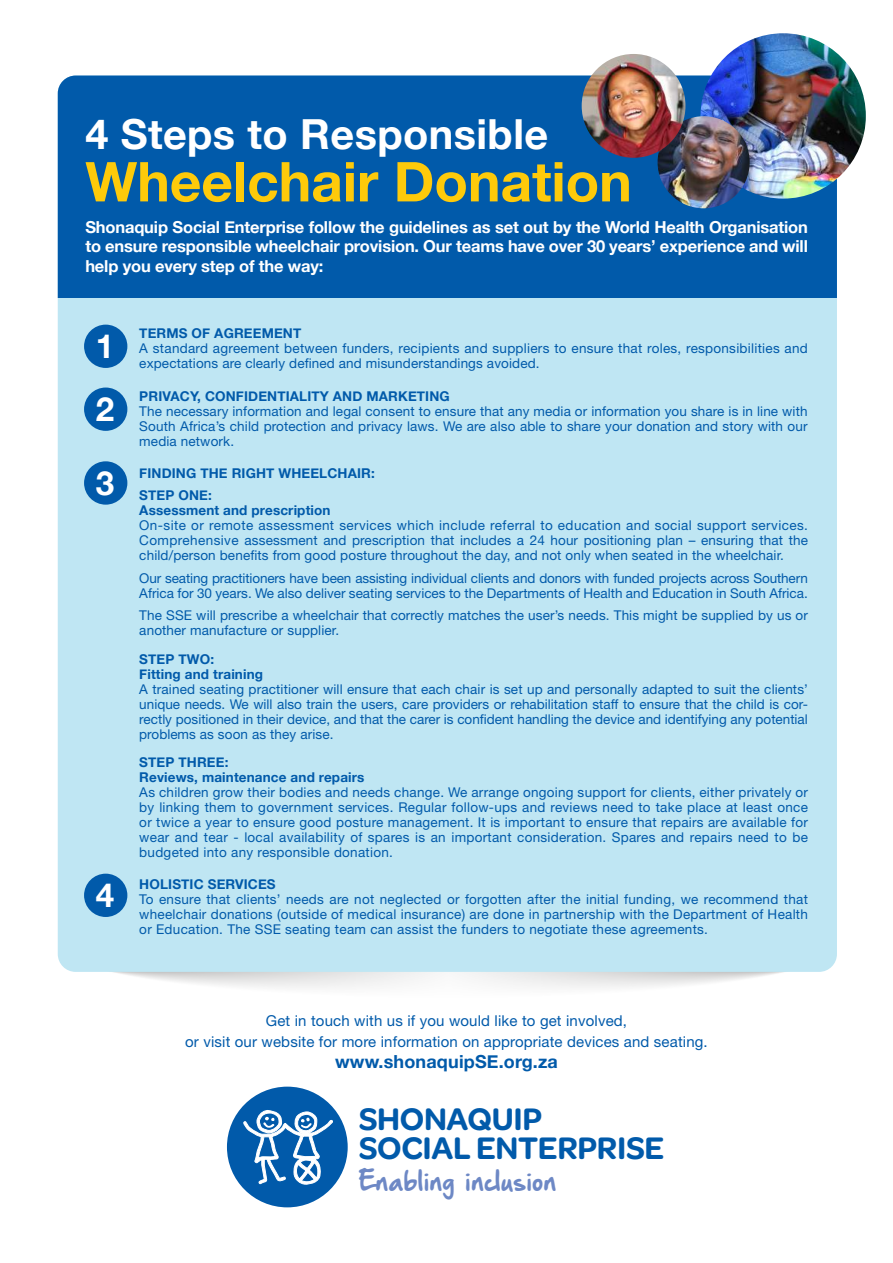
<style>
.page{position:relative;width:893px;height:1263px;background:#fff}
.page>*{position:absolute;margin:0;border:0;box-sizing:border-box;transform-origin:0 0}
.t1{font:700 54.9px "Helvetica Neue";color:#feca0a}
.t2{font:700 41.4px "Helvetica Neue";letter-spacing:.01em;color:#fff}
.t3{font:600 33.3px/29.1px "Omnes";letter-spacing:-.01em;color:#015aaa}
.t4{font:700 33.15px/62.8px "Helvetica Neue";color:#fff}
.t5{font:23.4px "Hand Of Sean Demo";letter-spacing:-.01em;color:#6d88c5}
.t6{font:700 18px "Helvetica Neue";letter-spacing:.01em;color:#015aaa}
.t7{font:700 16.5px/19.5px "Helvetica Neue";letter-spacing:-.01em;color:#fff;text-align:justify}
.t8{font:15px/21px "Helvetica Neue";letter-spacing:.01em;color:#015aaa;text-align:center}
.t9{font:13.5px/15px "Helvetica Neue";letter-spacing:.01em;color:#015aaa;text-align:justify}
.t10{font:13.5px/15px "Helvetica Neue";letter-spacing:-.01em;color:#015aaa}
.t11{font:700 13.5px/15px "Helvetica Neue";letter-spacing:.01em;color:#015aaa}
</style>
<div class="page">
<div style="left:58px;top:76px;width:779px;height:896px;background:#bfe6f3;border-radius:18px"></div>
<div style="left:58px;top:76px;width:779px;height:222px;background:#015aaa"></div>
<div style="left:84px;top:325px;width:43px;height:43px;background:#015aaa;border-radius:50%"></div>
<div style="left:84px;top:387px;width:43px;height:44px;background:#015aaa;border-radius:50%"></div>
<div style="left:84px;top:461px;width:43px;height:44px;background:#015aaa;border-radius:50%"></div>
<div style="left:84px;top:874px;width:43px;height:43px;background:#015aaa;border-radius:50%"></div>
<div style="left:227px;top:1086px;width:121px;height:121px;background:#015aaa;border-radius:50%"></div>
<svg style="left:244px;top:1110px;width:89px;height:75px"></svg>
<img style="left:700px;top:33px;width:166px;height:166px;border-radius:83px">
<img style="left:658px;top:116px;width:92px;height:92px;border-radius:46px">
<img style="left:582px;top:54px;width:103px;height:104px;border-radius:52px">
<h2 class="t2" style="left:85px;top:102px;width:464px">4 Steps to Responsible</h2>
<h1 class="t1" style="left:85px;top:139px;width:548px">Wheelchair Donation</h1>
<p class="t7" style="left:85px;top:217px;width:724px">Shonaquip Social Enterprise follow the guidelines as set out by the World Health Organisation to ensure responsible wheelchair provision. Our teams have over 30 years’ experience and will help you every step of the way:</p>
<h3 class="t4" style="left:96px;top:316px;width:20px">1<br>2</h3>
<h3 class="t4" style="left:96px;top:452px;width:20px">3</h3>
<h3 class="t4" style="left:96px;top:865px;width:20px">4</h3>
<p class="t11" style="left:139px;top:326px;width:164px">TERMS OF AGREEMENT</p>
<p class="t9" style="left:139px;top:341px;width:670px">A standard agreement between funders, recipients and suppliers to ensure that roles, responsibilities and expectations are clearly defined and misunderstandings avoided.</p>
<p class="t11" style="left:139px;top:389px;width:312px">PRIVACY, CONFIDENTIALITY AND MARKETING</p>
<p class="t9" style="left:139px;top:404px;width:670px">The necessary information and legal consent to ensure that any media or information you share is in line with South Africa’s child protection and privacy laws. We are also able to share your donation and story with our media network.</p>
<p class="t11" style="left:139px;top:462px;width:237px;line-height:22.5px">FINDING THE RIGHT WHEELCHAIR:<br>STEP ONE:</p>
<p class="t11" style="left:139px;top:503px;width:193px">Assessment and prescription</p>
<p class="t9" style="left:139px;top:518px;width:670px">On-site or remote assessment services which include referral to education and social support services.<br>Comprehensive assessment and prescription that includes a 24 hour positioning plan – ensuring that the child/person benefits from good posture throughout the day, and not only when seated in the wheelchair.</p>
<p class="t10" style="left:139px;top:570px;width:670px">Our seating practitioners have been assisting individual clients and donors with funded projects across Southern<br>Africa for 30 years. We also deliver seating services to the Departments of Health and Education in South Africa.</p>
<p class="t9" style="left:139px;top:608px;width:670px">The SSE will prescribe a wheelchair that correctly matches the user’s needs. This might be supplied by us or another manufacture or supplier.</p>
<p class="t11" style="left:139px;top:652px;width:125px">STEP TWO:<br>Fitting and training</p>
<p class="t9" style="left:139px;top:681px;width:670px">A trained seating practitioner will ensure that each chair is set up and personally adapted to suit the clients’ unique needs. We will also train the users, care providers or rehabilitation staff to ensure that the child is cor&shy;rectly positioned in their device, and that the carer is confident handling the device and identifying any potential problems as soon as they arise.</p>
<p class="t11" style="left:139px;top:755px;width:227px">STEP THREE:<br>Reviews, maintenance and repairs</p>
<p class="t9" style="left:139px;top:785px;width:670px">As children grow their bodies and needs change. We arrange ongoing support for clients, either privately or by linking them to government services. Regular follow-ups and reviews need to take place at least once or twice a year to ensure good posture management. It is important to ensure that repairs are available for wear and tear - local availability of spares is an important consideration. Spares and repairs need to be budgeted into any responsible donation.</p>
<p class="t11" style="left:139px;top:877px;width:138px">HOLISTIC SERVICES</p>
<p class="t9" style="left:139px;top:891px;width:670px">To ensure that clients’ needs are not neglected or forgotten after the initial funding, we recommend that wheelchair donations (outside of medical insurance) are done in partnership with the Department of Health or Education. The SSE seating team can assist the funders to negotiate these agreements.</p>
<p class="t8" style="left:185px;top:1010px;width:524px">Get in touch with us if you would like to get involved,<br>or visit our website for more information on appropriate devices and seating.</p>
<h3 class="t6" style="left:335px;top:1047px;width:224px">www.shonaquipSE.org.za</h3>
<h3 class="t3" style="left:359px;top:1102px;width:307px">SHONAQUIP<br>SOCIAL ENTERPRISE</h3>
<h3 class="t5" style="left:359px;top:1169px;width:199px">Enabling inclusion</h3>
</div>
